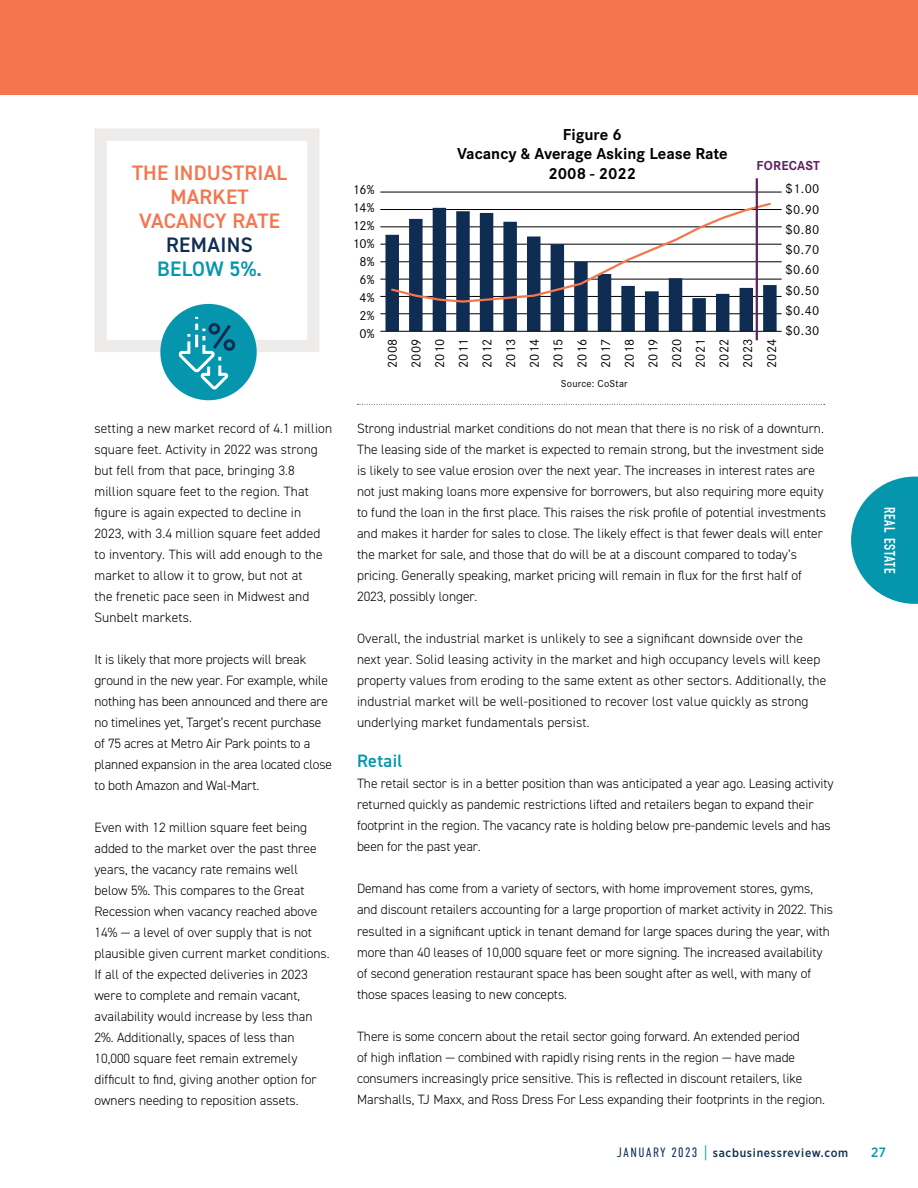
<style>
.page{position:relative;width:918px;height:1188px;background:#fff}
.page>*{position:absolute;margin:0;border:0;box-sizing:border-box;transform-origin:0 0}
.t1{font:600 21px/24px "DIN2014";letter-spacing:.01em;color:#f4764e;text-align:center}
.t2{font:600 21px "DIN2014";letter-spacing:.02em;color:#0596ae}
.t3{font:600 21px "DIN2014";letter-spacing:.02em;color:#0f2d52}
.t4{font:600 18px "DIN2014";letter-spacing:.02em;color:#0596ae}
.t5{font:700 16.5px/19.5px "Corporate S Pro";color:#000;text-align:center}
.t6{font:700 15px "DIN Condensed";letter-spacing:.06em;color:#fff}
.t7{font:300 13.5px/21px "DIN2014";color:#000}
.t8{font:13.5px/23.7px "Corporate S Pro";letter-spacing:.01em;color:#000;text-align:justify}
.t9{font:700 13.5px "Corporate S Pro";letter-spacing:.02em;color:#612163}
.t10{font:500 13.5px "Gotham Narrow";color:#0596ae}
.t11{font:500 12px "Gotham Narrow";letter-spacing:.06em;color:#0f2d52}
.t12{font:10.5px "Corporate S Pro";letter-spacing:.02em;color:#000}
.s1{font-family:"DIN Condensed";font-weight:300;font-size:13.5px}
.s2{font-family:"DIN Condensed";font-weight:300;font-size:16.5px;color:#0596ae}
</style>
<div class="page">
<svg style="left:851px;top:477px;width:67px;height:127px"></svg>
<div style="left:0;top:0;width:918px;height:95px;background:#f4764e"></div>
<div style="left:95px;top:128px;width:224px;height:224px;background:#fff;border:12px solid #edeceb"></div>
<div style="left:160px;top:304px;width:97px;height:96px;background:#0596ae;border-radius:50%"></div>
<hr style="left:380px;top:192px;width:402px;height:1px;background:#000">
<hr style="left:380px;top:209px;width:402px;height:1px;background:#000">
<hr style="left:380px;top:227px;width:402px;height:1px;background:#000">
<hr style="left:380px;top:244px;width:402px;height:1px;background:#000">
<hr style="left:380px;top:262px;width:402px;height:1px;background:#000">
<hr style="left:380px;top:279px;width:402px;height:1px;background:#000">
<hr style="left:380px;top:296px;width:402px;height:1px;background:#000">
<hr style="left:380px;top:314px;width:402px;height:1px;background:#000">
<svg style="left:385px;top:226px;width:392px;height:105px;fill:#0f2d52"></svg>
<hr style="left:380px;top:331px;width:402px;height:1px;background:#000">
<svg style="left:389px;top:201px;width:384px;height:103px"></svg>
<hr style="left:756px;top:178px;width:2px;height:162px;background:#612163">
<svg style="left:357px;top:404px;width:468px;height:1px"></svg>
<svg style="left:178px;top:317px;width:59px;height:75px"></svg>
<h1 class="t1" style="left:132px;top:161px;width:157px">THE INDUSTRIAL<br>MARKET<br>VACANCY RATE</h1>
<h1 class="t3" style="left:166px;top:231px;width:88px">REMAINS</h1>
<h1 class="t2" style="left:157px;top:255px;width:106px">BELOW 5%.</h1>
<p class="t7" style="left:94px;top:418px;width:239px">setting a new market record of 4.1 million square feet. Activity in 2022 was strong but fell from that pace, bringing 3.8 million square feet to the region. That figure is again expected to decline in 2023, with 3.4 million square feet added to inventory. This will add enough to the market to allow it to grow, but not at<br>the frenetic pace seen in Midwest and Sunbelt markets.</p>
<p class="t7" style="left:94px;top:649px;width:239px">It is likely that more projects will break ground in the new year. For example, while nothing has been announced and there are no timelines yet, Target’s recent purchase of 75 acres at Metro Air Park points to a planned expansion in the area located close to both Amazon and Wal-Mart.</p>
<p class="t7" style="left:94px;top:817px;width:237px">Even with 12 million square feet being added to the market over the past three years, the vacancy rate remains well below 5%. This compares to the Great Recession when vacancy reached above 14% — a level of over supply that is not plausible given current market conditions.<br>If all of the expected deliveries in 2023 were to complete and remain vacant, availability would increase by less than 2%. Additionally, spaces of less than 10,000 square feet remain extremely difficult to find, giving another option for owners needing to reposition assets.</p>
<p class="t5" style="left:457px;top:123px;width:272px">Figure 6<br>Vacancy &amp; Average Asking Lease Rate<br>2008 - 2022</p>
<p class="t9" style="left:757px;top:155px;width:65px">FORECAST</p>
<p class="t8" style="left:352px;top:179px;width:24px;line-height:18px;text-align:center">16%<br>14%<br>12%<br>10%<br>8%<br>6%<br>4%<br>2%<br>0%</p>
<p class="t8" style="left:786px;top:178px;width:35px;line-height:20.2px">$1.00 $0.90 $0.80 $0.70 $0.60 $0.50 $0.40 $0.30</p>
<p class="t8" style="left:379px;top:368px;width:31px;rotate:-90deg">2008<br>2009<br>2010<br>2011<br>2012<br>2013<br>2014<br>2015<br>2016<br>2017<br>2018<br>2019<br>2020<br>2021<br>2022<br>2023<br>2024</p>
<p class="t12" style="left:561px;top:376px;width:68px">Source: CoStar</p>
<p class="t7" style="left:357px;top:418px;width:471px">Strong industrial market conditions do not mean that there is no risk of a downturn.<br>The leasing side of the market is expected to remain strong, but the investment side is likely to see value erosion over the next year. The increases in interest rates are not just making loans more expensive for borrowers, but also requiring more equity to fund the loan in the first place. This raises the risk profile of potential investments and makes it harder for sales to close. The likely effect is that fewer deals will enter the market for sale, and those that do will be at a discount compared to today’s pricing. Generally speaking, market pricing will remain in flux for the first half of 2023, possibly longer.</p>
<p class="t7" style="left:357px;top:628px;width:471px">Overall, the industrial market is unlikely to see a significant downside over the next year. Solid leasing activity in the market and high occupancy levels will keep property values from eroding to the same extent as other sectors. Additionally, the industrial market will be well-positioned to recover lost value quickly as strong underlying market fundamentals persist.</p>
<h2 class="t4" style="left:357px;top:749px;width:47px">Retail</h2>
<p class="t7" style="left:357px;top:773px;width:478px">The retail sector is in a better position than was anticipated a year ago. Leasing activity returned quickly as pandemic restrictions lifted and retailers began to expand their footprint in the region. The vacancy rate is holding below pre-pandemic levels and has been for the past year.</p>
<p class="t7" style="left:357px;top:878px;width:477px">Demand has come from a variety of sectors, with home improvement stores, gyms, and discount retailers accounting for a large proportion of market activity in 2022. This resulted in a significant uptick in tenant demand for large spaces during the year, with more than 40 leases of 10,000 square feet or more signing. The increased availability of second generation restaurant space has been sought after as well, with many of those spaces leasing to new concepts.</p>
<p class="t7" style="left:357px;top:1025px;width:469px">There is some concern about the retail sector going forward. An extended period<br>of high inflation — combined with rapidly rising rents in the region — have made consumers increasingly price sensitive. This is reflected in discount retailers, like Marshalls, TJ Maxx, and Ross Dress For Less expanding their footprints in the region.</p>
<p class="t6" style="left:900px;top:507px;width:68px;rotate:90deg">REAL ESTATE</p>
<p class="t11" style="left:617px;top:1145px;width:233px"><span class="s1">JANUARY 2023</span> <span class="s2">|</span> sacbusinessreview.com</p>
<p class="t10" style="left:871px;top:1144px;width:16px">27</p>
</div>
